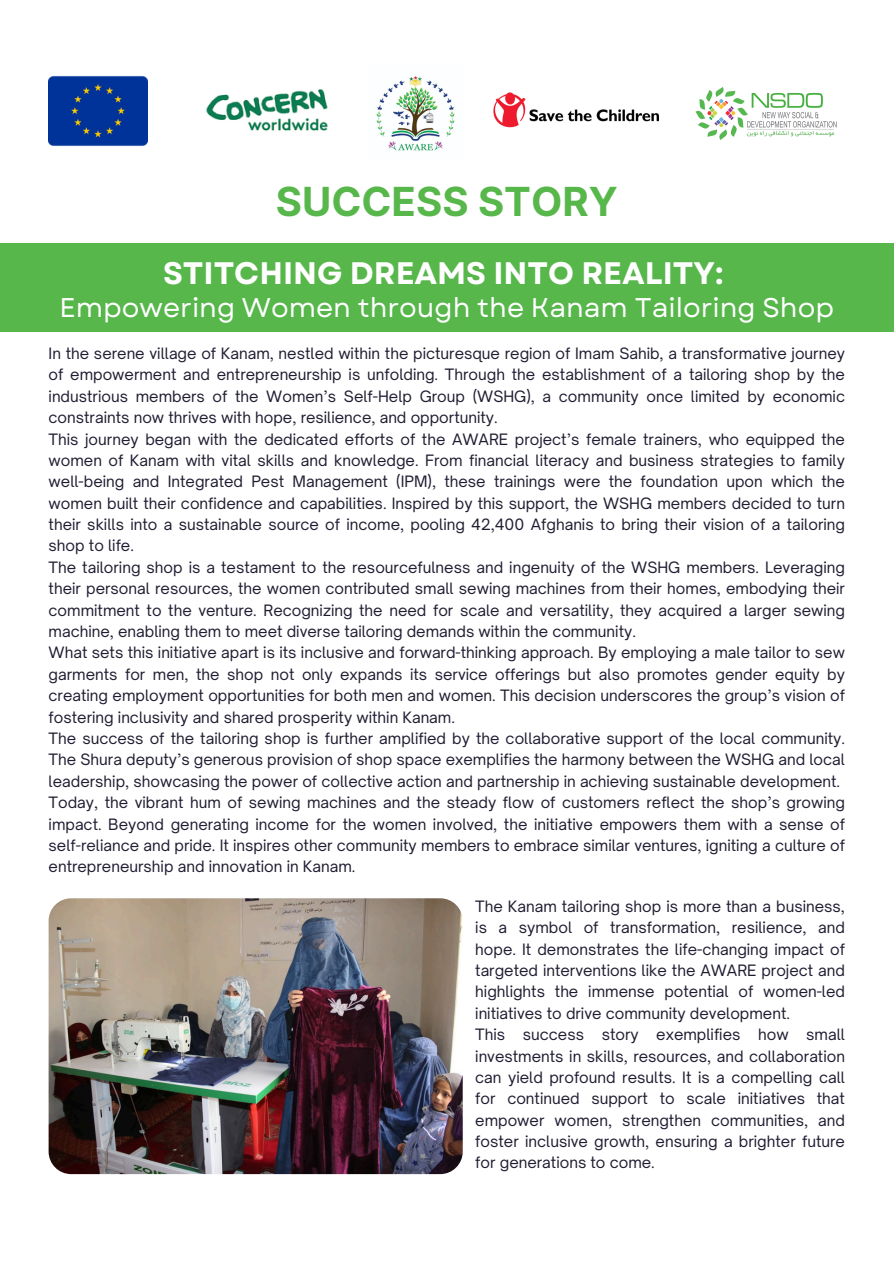
<style>
.page{position:relative;width:894px;height:1264px;background:#fff}
.page>*{position:absolute;margin:0;border:0;box-sizing:border-box;transform-origin:0 0}
.t1{font:700 40.05px "Inter";color:#57b74b}
.t2{font:700 31.05px "Garet";color:#fff}
.t3{font:27px "Garet";color:#fff}
.t4{font:15px/21.3px "Open Sauce One";color:#1f1d31;text-align:justify}
</style>
<div class="page">
<img style="left:695px;top:87px;width:142px;height:53px">
<img style="left:493px;top:93px;width:165px;height:35px">
<img style="left:206px;top:89px;width:122px;height:42px">
<img style="left:49px;top:76px;width:98px;height:70px">
<img style="left:376px;top:76px;width:79px;height:75px">
<div style="left:0;top:243px;width:893px;height:89px;background:#57b74b"></div>
<img style="left:49px;top:898px;width:413px;height:275px;border-radius:22px">
<p class="t1" style="left:276px;top:178px;width:343px">SUCCESS STORY</p>
<h2 class="t2" style="left:163px;top:251px;width:561px">STITCHING DREAMS INTO REALITY:</h2>
<h2 class="t3" style="left:60px;top:288px;width:775px">Empowering Women through the Kanam Tailoring Shop</h2>
<p class="t4" style="left:49px;top:342px;width:797px">In the serene village of Kanam, nestled within the picturesque region of Imam Sahib, a transformative journey of empowerment and entrepreneurship is unfolding. Through the establishment of a tailoring shop by the industrious members of the Women’s Self-Help Group (WSHG), a community once limited by economic constraints now thrives with hope, resilience, and opportunity.</p>
<p class="t4" style="left:49px;top:428px;width:797px">This journey began with the dedicated efforts of the AWARE project’s female trainers, who equipped the women of Kanam with vital skills and knowledge. From financial literacy and business strategies to family well-being and Integrated Pest Management (IPM), these trainings were the foundation upon which the women built their confidence and capabilities. Inspired by this support, the WSHG members decided to turn their skills into a sustainable source of income, pooling 42,400 Afghanis to bring their vision of a tailoring shop to life.</p>
<p class="t4" style="left:49px;top:556px;width:797px">The tailoring shop is a testament to the resourcefulness and ingenuity of the WSHG members. Leveraging their personal resources, the women contributed small sewing machines from their homes, embodying their commitment to the venture. Recognizing the need for scale and versatility, they acquired a larger sewing machine, enabling them to meet diverse tailoring demands within the community.</p>
<p class="t4" style="left:49px;top:642px;width:797px">What sets this initiative apart is its inclusive and forward-thinking approach. By employing a male tailor to sew garments for men, the shop not only expands its service offerings but also promotes gender equity by creating employment opportunities for both men and women. This decision underscores the group’s vision of fostering inclusivity and shared prosperity within Kanam.</p>
<p class="t4" style="left:49px;top:727px;width:797px">The success of the tailoring shop is further amplified by the collaborative support of the local community.<br>The Shura deputy’s generous provision of shop space exemplifies the harmony between the WSHG and local leadership, showcasing the power of collective action and partnership in achieving sustainable development.</p>
<h1 class="t4" style="left:49px;top:791px;width:797px">Today, the vibrant hum of sewing machines and the steady flow of customers reflect the shop’s growing impact. Beyond generating income for the women involved, the initiative empowers them with a sense of self-reliance and pride. It inspires other community members to embrace similar ventures, igniting a culture of entrepreneurship and innovation in Kanam.</h1>
<p class="t4" style="left:475px;top:895px;width:371px">The Kanam tailoring shop is more than a business, is a symbol of transformation, resilience, and hope. It demonstrates the life-changing impact of targeted interventions like the AWARE project and highlights the immense potential of women-led initiatives to drive community development.</p>
<p class="t4" style="left:475px;top:1023px;width:371px">This success story exemplifies how small investments in skills, resources, and collaboration can yield profound results. It is a compelling call for continued support to scale initiatives that empower women, strengthen communities, and foster inclusive growth, ensuring a brighter future for generations to come.</p>
</div>
